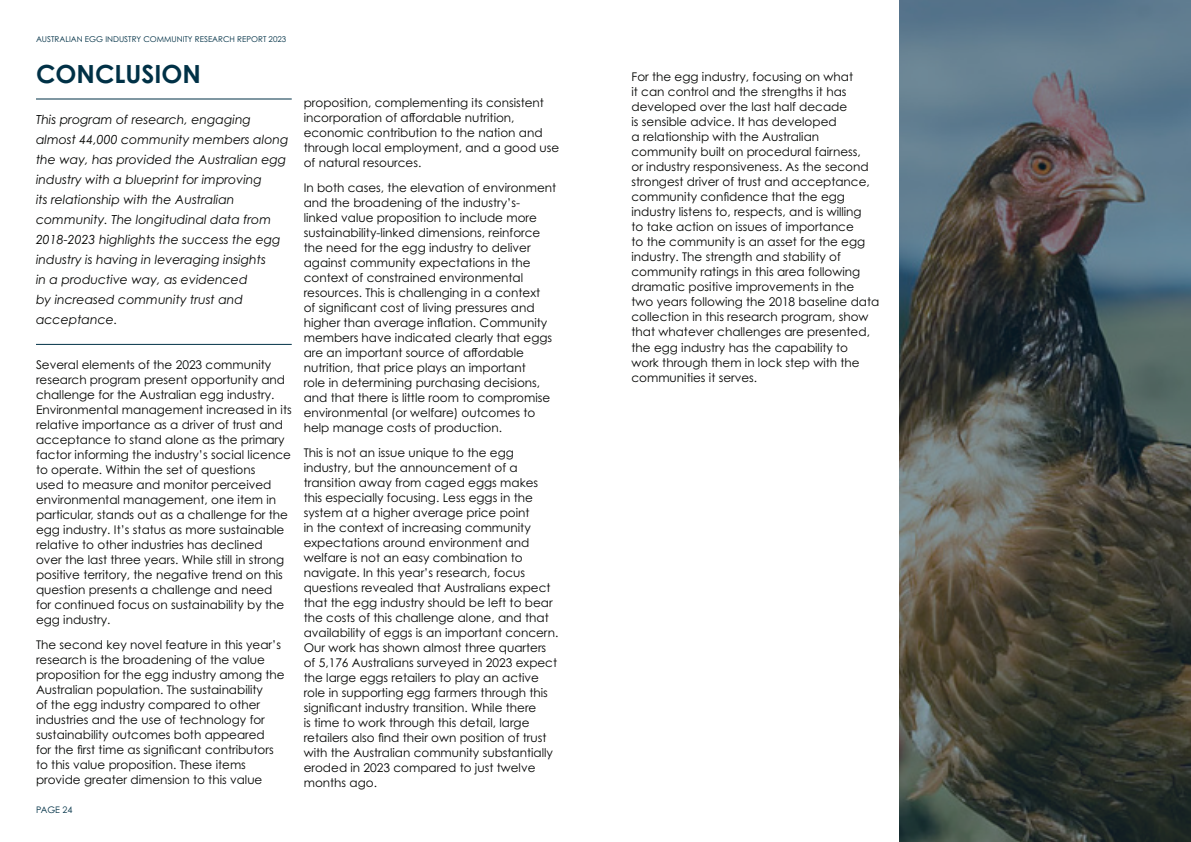
<style>
.page{position:relative;width:1191px;height:842px;background:#fff}
.page>*{position:absolute;margin:0;border:0;box-sizing:border-box;transform-origin:0 0}
.t1{font:700 25px "Century Gothic Pro";color:#003146}
.t2{font:italic 12.5px/20px "Century Gothic Pro";color:#040503}
.t3{font:12px/15px "Century Gothic Pro";color:#040503}
.t4{font:9px "Century Gothic Pro";color:#003146}
.t5{font:8px "Century Gothic Pro";color:#003146}
</style>
<div class="page">
<hr style="left:36px;top:98px;width:256px;height:1px;background:#003146">
<hr style="left:36px;top:344px;width:256px;height:1px;background:#003146">
<svg style="left:899px;top:0;width:292px;height:842px;background:#4b5353"></svg>
<p class="t5" style="left:36px;top:34px;width:252px">AUSTRALIAN EGG INDUSTRY COMMUNITY RESEARCH REPORT 2023</p>
<p class="t1" style="left:36px;top:59px;width:166px">CONCLUSION</p>
<p class="t2" style="left:36px;top:109px;width:254px">This program of research, engaging almost 44,000 community members along the way, has provided the Australian egg industry with a blueprint for improving<br>its relationship with the Australian community. The longitudinal data from 2018-2023 highlights the success the egg industry is having in leveraging insights<br>in a productive way, as evidenced<br>by increased community trust and acceptance.</p>
<p class="t3" style="left:36px;top:357px;width:257px">Several elements of the 2023 community research program present opportunity and challenge for the Australian egg industry.<br>Environmental management increased in its relative importance as a driver of trust and acceptance to stand alone as the primary factor informing the industry’s social licence to operate. Within the set of questions<br>used to measure and monitor perceived environmental management, one item in particular, stands out as a challenge for the egg industry. It’s status as more sustainable relative to other industries has declined<br>over the last three years. While still in strong positive territory, the negative trend on this question presents a challenge and need<br>for continued focus on sustainability by the egg industry.</p>
<p class="t3" style="left:36px;top:637px;width:250px">The second key novel feature in this year’s research is the broadening of the value proposition for the egg industry among the Australian population. The sustainability<br>of the egg industry compared to other industries and the use of technology for sustainability outcomes both appeared<br>for the first time as significant contributors to this value proposition. These items provide greater dimension to this value</p>
<p class="t4" style="left:36px;top:804px;width:38px">PAGE 24</p>
<p class="t3" style="left:304px;top:95px;width:257px">proposition, complementing its consistent incorporation of affordable nutrition, economic contribution to the nation and through local employment, and a good use of natural resources.</p>
<p class="t3" style="left:304px;top:180px;width:254px">In both cases, the elevation of environment and the broadening of the industry’s&shy;linked value proposition to include more sustainability-linked dimensions, reinforce the need for the egg industry to deliver against community expectations in the context of constrained environmental resources. This is challenging in a context<br>of significant cost of living pressures and higher than average inflation. Community members have indicated clearly that eggs are an important source of affordable nutrition, that price plays an important<br>role in determining purchasing decisions, and that there is little room to compromise environmental (or welfare) outcomes to help manage costs of production.</p>
<p class="t3" style="left:304px;top:445px;width:256px">This is not an issue unique to the egg industry, but the announcement of a transition away from caged eggs makes this especially focusing. Less eggs in the system at a higher average price point<br>in the context of increasing community expectations around environment and welfare is not an easy combination to navigate. In this year’s research, focus questions revealed that Australians expect that the egg industry should be left to bear the costs of this challenge alone, and that availability of eggs is an important concern.<br>Our work has shown almost three quarters of 5,176 Australians surveyed in 2023 expect the large eggs retailers to play an active role in supporting egg farmers through this significant industry transition. While there<br>is time to work through this detail, large retailers also find their own position of trust with the Australian community substantially eroded in 2023 compared to just twelve months ago.</p>
<p class="t3" style="left:631px;top:70px;width:249px">For the egg industry, focusing on what<br>it can control and the strengths it has developed over the last half decade<br>is sensible advice. It has developed<br>a relationship with the Australian community built on procedural fairness,<br>or industry responsiveness. As the second strongest driver of trust and acceptance, community confidence that the egg industry listens to, respects, and is willing<br>to take action on issues of importance<br>to the community is an asset for the egg industry. The strength and stability of community ratings in this area following dramatic positive improvements in the<br>two years following the 2018 baseline data collection in this research program, show that whatever challenges are presented, the egg industry has the capability to<br>work through them in lock step with the communities it serves.</p>
</div>
